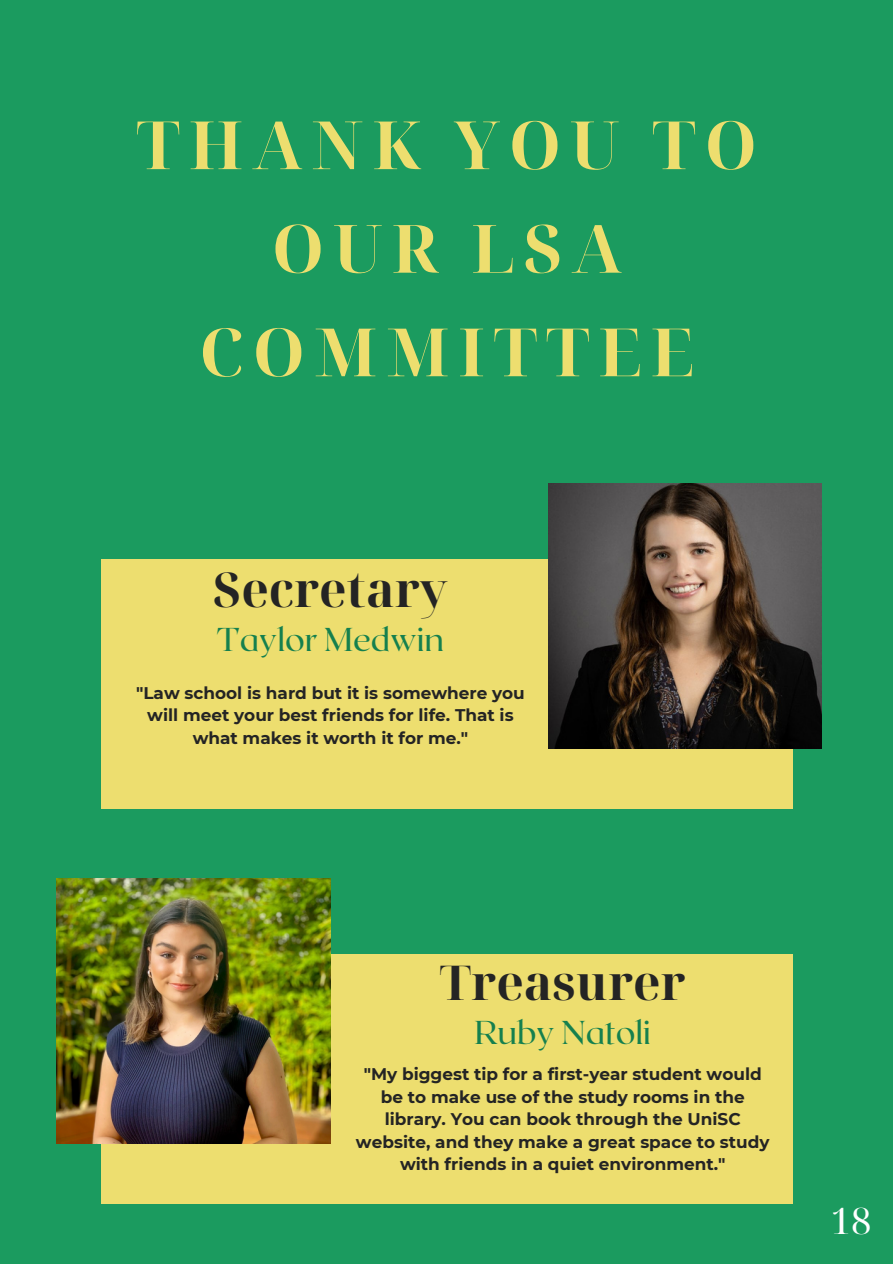
<style>
.page{position:relative;width:893px;height:1264px;background:#fff}
.page>*{position:absolute;margin:0;border:0;box-sizing:border-box;transform-origin:0 0}
.t1{font:700 66.6px/103.5px "Noto Serif Display";letter-spacing:.13em;color:#edde6f;text-align:center}
.t2{font:700 48px "Noto Serif Display";color:#242424}
.t3{font:36.45px "Noto Serif Display";color:#fff}
.t4{font:33px "Roxborough CF";color:#15804e}
.t5{font:700 16.8px/22.5px "Montserrat";color:#242424;text-align:center}
</style>
<div class="page">
<div style="left:0;top:0;width:892px;height:1263px;background:#1b9b5f"></div>
<div style="left:101px;top:954px;width:691px;height:249px;background:#edde6f"></div>
<img style="left:57px;top:878px;width:273px;height:265px">
<div style="left:101px;top:559px;width:691px;height:249px;background:#edde6f"></div>
<img style="left:548px;top:483px;width:273px;height:265px">
<h1 class="t1" style="left:136px;top:91px;width:622px">THANK YOU TO<br>OUR LSA<br>COMMITTEE</h1>
<h3 class="t2" style="left:213px;top:556px;width:236px">Secretary</h3>
<p class="t4" style="left:217px;top:618px;width:229px">Taylor Medwin</p>
<p class="t5" style="left:136px;top:681px;width:390px">"Law school is hard but it is somewhere you will meet your best friends for life. That is what makes it worth it for me."</p>
<h2 class="t2" style="left:440px;top:948px;width:247px">Treasurer</h2>
<h3 class="t4" style="left:474px;top:1010px;width:178px">Ruby Natoli</h3>
<p class="t5" style="left:356px;top:1062px;width:415px">"My biggest tip for a first-year student would be to make use of the study rooms in the library. You can book through the UniSC website, and they make a great space to study with friends in a quiet environment."</p>
<h2 class="t3" style="left:830px;top:1195px;width:42px">18</h2>
</div>
